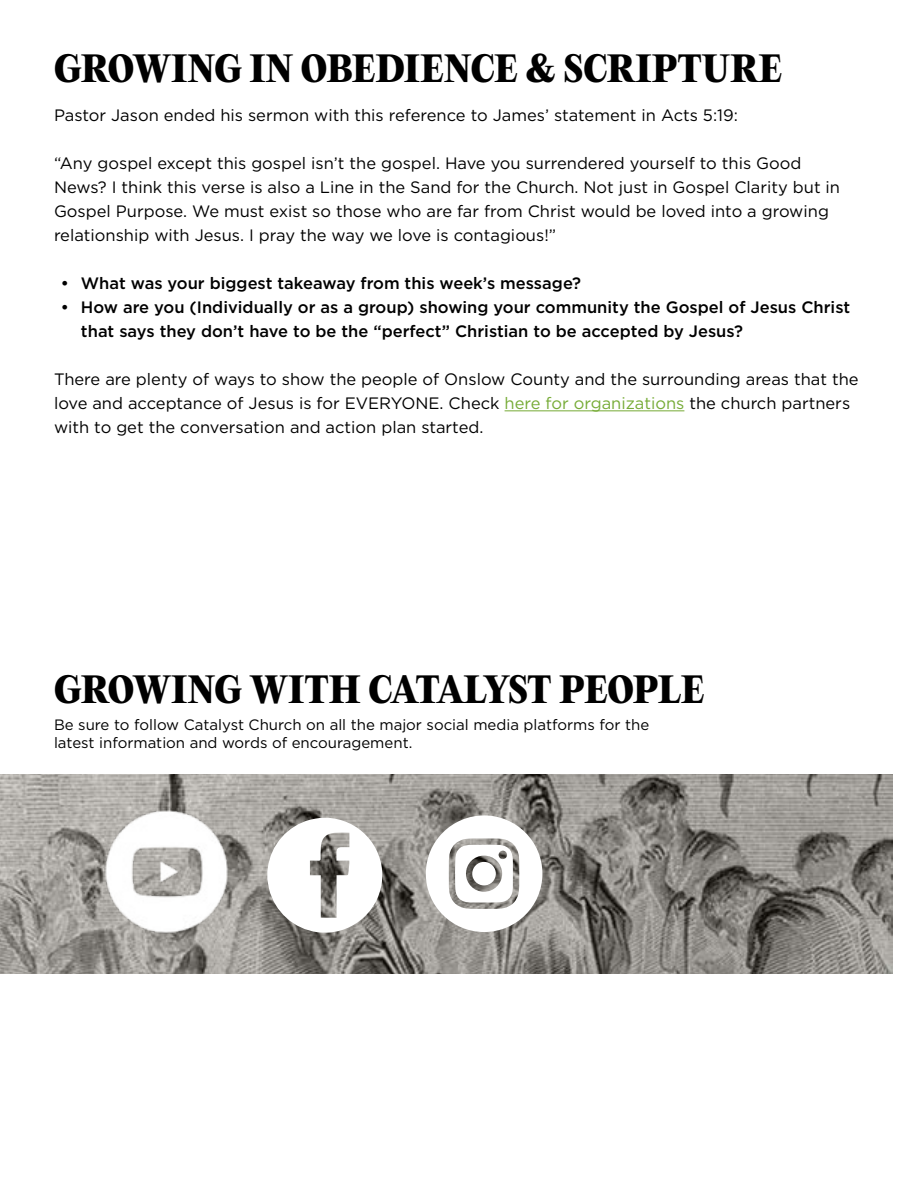
<style>
.page{position:relative;width:918px;height:1188px;background:#fff}
.page>*{position:absolute;margin:0;border:0;box-sizing:border-box;transform-origin:0 0}
.t1{font:800 34.5px "PP Editorial New";color:#000}
.t2{font:800 34.5px "PP Editorial New";letter-spacing:-.02em;color:#000}
.t3{font:16.5px/24px "Gotham";color:#000}
.t4{font:500 16.5px/24px "Gotham";color:#000}
.t5{font:15px/18px "Gotham";color:#000}
.s1{color:#76ab36}
</style>
<div class="page">
<img style="left:0;top:774px;width:892px;height:199px">
<svg style="left:267px;top:818px;width:119px;height:118px"></svg>
<svg style="left:426px;top:815px;width:116px;height:117px"></svg>
<div style="left:472px;top:862px;width:24px;height:23px;background:#fff;border-radius:50%"></div>
<img style="left:99px;top:809px;width:135px;height:129px">
<hr style="left:505px;top:410px;width:179px;height:1px;background:#76ab36">
<h1 class="t1" style="left:54px;top:45px;width:730px">GROWING IN OBEDIENCE &amp; SCRIPTURE</h1>
<p class="t3" style="left:54px;top:103px;width:685px">Pastor Jason ended his sermon with this reference to James’ statement in Acts 5:19:</p>
<p class="t3" style="left:54px;top:151px;width:788px">“Any gospel except this gospel isn’t the gospel. Have you surrendered yourself to this Good News? I think this verse is also a Line in the Sand for the Church. Not just in Gospel Clarity but in Gospel Purpose. We must exist so those who are far from Christ would be loved into a growing relationship with Jesus. I pray the way we love is contagious!”</p>
<p class="t4" style="left:61px;top:271px;width:522px">• What was your biggest takeaway from this week’s message?</p>
<p class="t4" style="left:81px;top:295px;width:771px;text-indent:-20px">• How are you (Individually or as a group) showing your community the Gospel of Jesus Christ that says they don’t have to be the “perfect” Christian to be accepted by Jesus?</p>
<p class="t3" style="left:54px;top:367px;width:806px">There are plenty of ways to show the people of Onslow County and the surrounding areas that the love and acceptance of Jesus is for EVERYONE. Check <span class="s1">here for organizations</span> the church partners with to get the conversation and action plan started.</p>
<h1 class="t2" style="left:54px;top:666px;width:652px">GROWING WITH CATALYST PEOPLE</h1>
<p class="t5" style="left:54px;top:716px;width:597px">Be sure to follow Catalyst Church on all the major social media platforms for the latest information and words of encouragement.</p>
</div>
